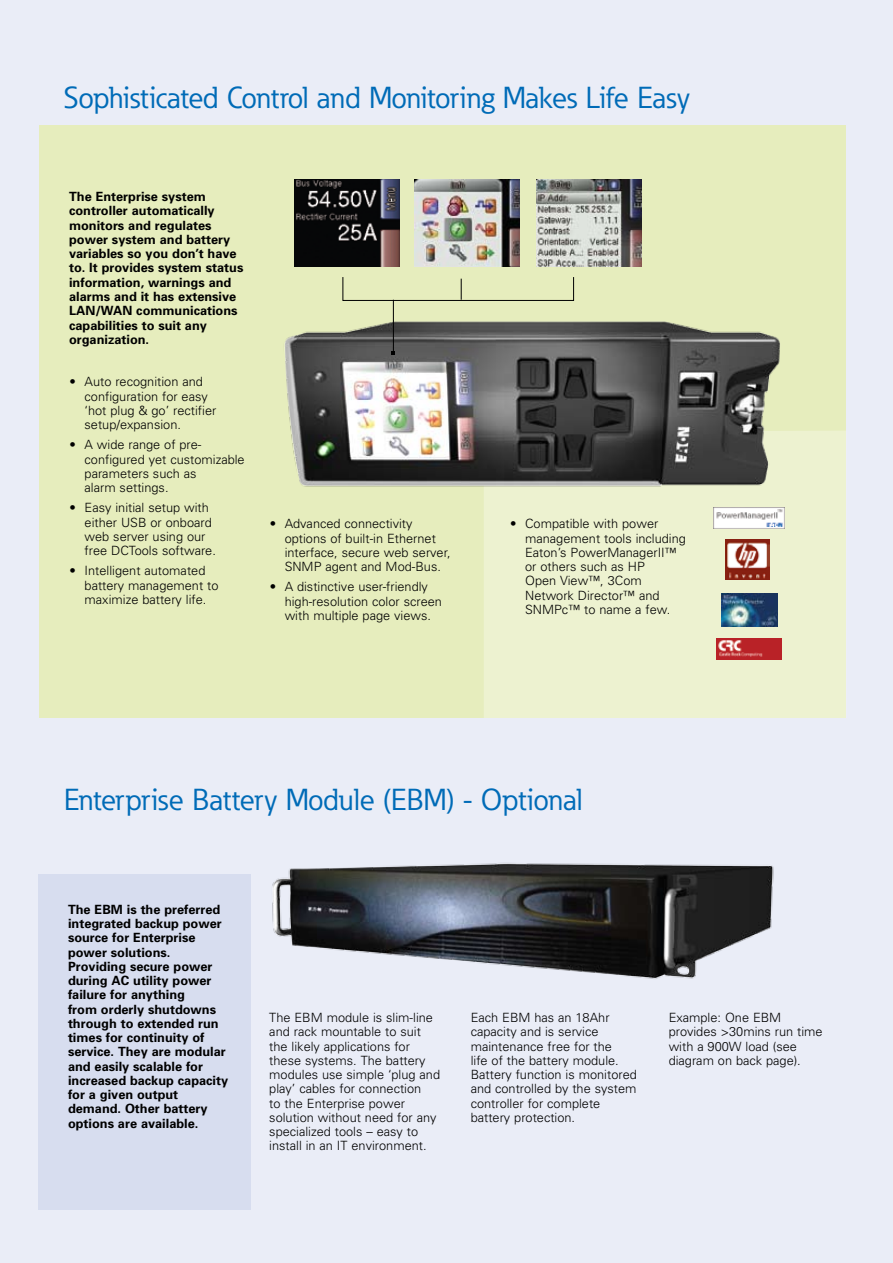
<style>
.page{position:relative;width:893px;height:1263px;background:#eaedf7}
.page>*{position:absolute;margin:0;border:0;box-sizing:border-box;transform-origin:0 0}
.t1{font:30px "Eaton";color:#006bb7}
.t2{font:300 12.75px/14.2px "Univers";color:#000}
.t3{font:700 12.75px/14.2px "Univers";color:#000}
</style>
<div class="page">
<div style="left:38px;top:874px;width:213px;height:336px;background:#d7ddef"></div>
<img style="left:272px;top:862px;width:502px;height:117px">
<div style="left:39px;top:126px;width:807px;height:592px;background:#e6edbd"></div>
<div style="left:484px;top:431px;width:362px;height:287px;background:#edf2d0"></div>
<img style="left:722px;top:593px;width:55px;height:33px">
<img style="left:284px;top:279px;width:511px;height:218px">
<img style="left:717px;top:639px;width:64px;height:20px">
<img style="left:713px;top:507px;width:71px;height:22px">
<img style="left:725px;top:539px;width:45px;height:40px">
<img style="left:295px;top:180px;width:105px;height:86px">
<img style="left:536px;top:180px;width:105px;height:86px">
<div style="left:342px;top:277px;width:232px;height:24px;border:1px solid #000"></div>
<svg style="left:461px;top:279px;width:1px;height:21px"></svg>
<hr style="left:393px;top:300px;width:1px;height:53px;background:#000">
<img style="left:415px;top:180px;width:105px;height:87px">
<h1 class="t1" style="left:64px;top:79px;width:627px">Sophisticated Control and Monitoring Makes Life Easy</h1>
<p class="t3" style="left:69px;top:189px;width:176px">The Enterprise system controller automatically monitors and regulates power system and battery variables so you don’t have to. It provides system status information, warnings and alarms and it has extensive<br>LAN/WAN communications capabilities to suit any organization.</p>
<p class="t2" style="left:85px;top:374px;width:133px;text-indent:-15px">• Auto recognition and configuration for easy ‘hot plug &amp; go’ rectifier setup/expansion.</p>
<p class="t2" style="left:85px;top:437px;width:162px;text-indent:-15px">• A wide range of pre&shy;configured yet customizable parameters such as<br>alarm settings.</p>
<p class="t2" style="left:85px;top:500px;width:133px;text-indent:-15px">• Easy initial setup with either USB or onboard web server using our free DCTools software.</p>
<p class="t2" style="left:85px;top:563px;width:135px;text-indent:-15px">• Intelligent automated battery management to maximize battery life.</p>
<p class="t2" style="left:285px;top:516px;width:167px;text-indent:-15px">• Advanced connectivity options of built-in Ethernet interface, secure web server,<br>SNMP agent and Mod-Bus.</p>
<p class="t2" style="left:285px;top:579px;width:159px;text-indent:-15px">• A distinctive user-friendly high-resolution color screen with multiple page views.</p>
<p class="t2" style="left:525px;top:516px;width:162px;text-indent:-15px">• Compatible with power management tools including<br>Eaton’s PowerManagerII™ or others such as HP<br>Open View™, 3Com<br>Network Director™ and<br>SNMPc™ to name a few.</p>
<h1 class="t1" style="left:64px;top:781px;width:520px">Enterprise Battery Module (EBM) - Optional</h1>
<p class="t3" style="left:68px;top:902px;width:162px">The EBM is the preferred integrated backup power source for Enterprise power solutions.<br>Providing secure power during AC utility power failure for anything<br>from orderly shutdowns through to extended run times for continuity of service. They are modular and easily scalable for increased backup capacity for a given output demand. Other battery options are available.</p>
<p class="t2" style="left:269px;top:1010px;width:172px">The EBM module is slim-line and rack mountable to suit the likely applications for these systems. The battery modules use simple ‘plug and play’ cables for connection<br>to the Enterprise power solution without need for any specialized tools – easy to install in an IT environment.</p>
<p class="t2" style="left:471px;top:1010px;width:168px">Each EBM has an 18Ahr capacity and is service maintenance free for the<br>life of the battery module.<br>Battery function is monitored and controlled by the system controller for complete battery protection.</p>
<p class="t2" style="left:669px;top:1010px;width:156px">Example: One EBM provides &gt;30mins run time with a 900W load (see diagram on back page).</p>
</div>
